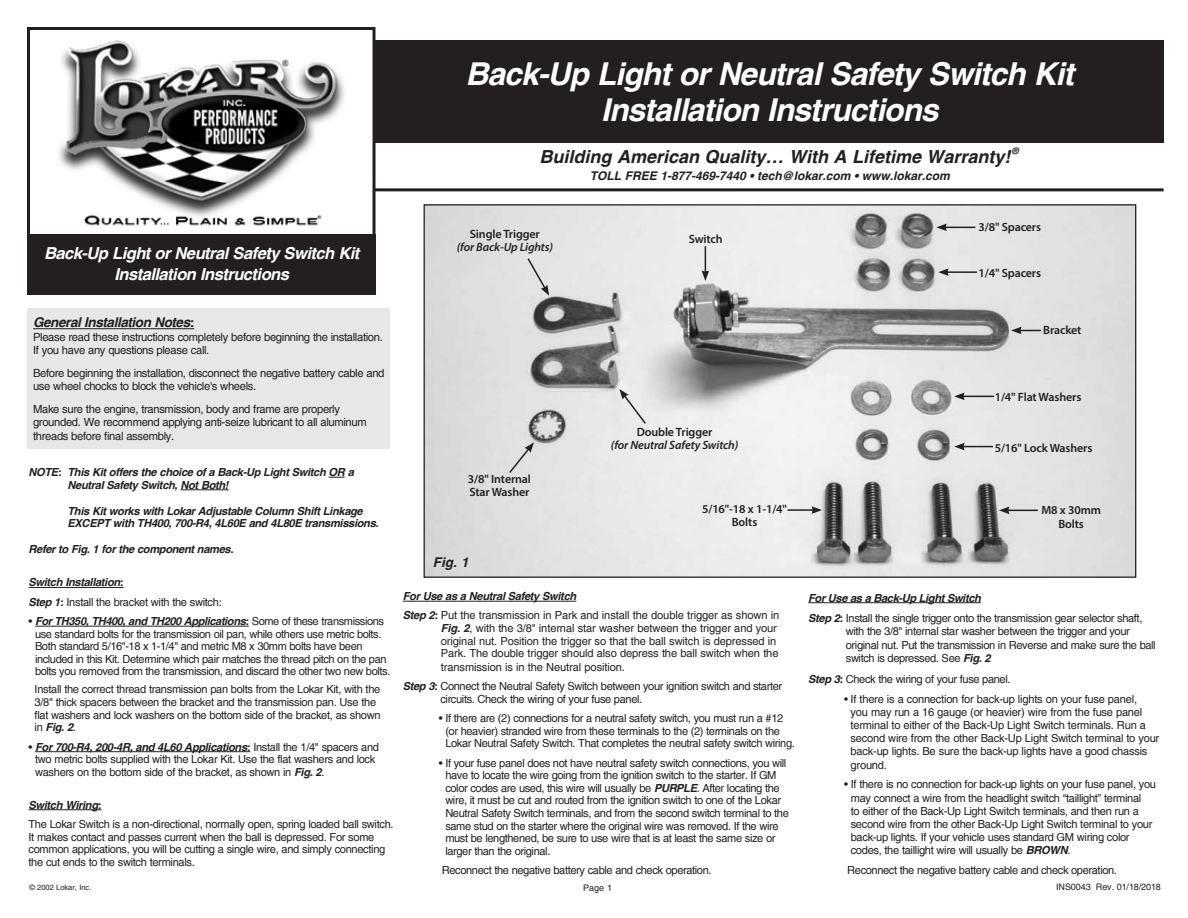
<style>
.page{position:relative;width:1188px;height:918px;background:#fff}
.page>*{position:absolute;margin:0;border:0;box-sizing:border-box;transform-origin:0 0}
.t1{font:italic 700 31.5px/36px "Helvetica";letter-spacing:-.025em;color:#fff;text-align:center}
.t2{font:italic 700 18px "Helvetica";color:#231f20}
.t3{font:italic 700 16.5px/21px "Helvetica";letter-spacing:-.03em;color:#fff;text-align:center}
.t4{font:italic 700 13.5px "Helvetica";letter-spacing:-.03em;color:#231f20}
.t5{font:600 12px/13.5px "Myriad Pro";letter-spacing:-.01em;color:#231f20;text-align:center}
.t6{font:italic 700 12px "Helvetica";color:#231f20}
.t7{font:italic 600 12px "Myriad Pro";letter-spacing:-.01em;color:#231f20}
.t8{font:11.25px/13.5px "Helvetica";letter-spacing:-.03em;color:#231f20}
.t9{font:11.1px/12.6px "Helvetica";letter-spacing:-.03em;color:#231f20}
.t10{font:11.1px/12.9px "Helvetica";letter-spacing:-.01em;color:#231f20}
.t11{font:italic 700 11.1px/12.6px "Helvetica";letter-spacing:-.03em;color:#231f20}
.t12{font:9px "Helvetica";letter-spacing:-.01em;color:#231f20}
.t13{font:italic 700 9px "Helvetica";color:#231f20}
.t14{font:7.5px "Helvetica";color:#231f20}
.s1{font-weight:700;font-style:italic}
</style>
<div class="page">
<div style="left:364px;top:41px;width:800px;height:102px;background:#231f20"></div>
<hr style="left:366px;top:188px;width:798px;height:3px;background:#231f20">
<div style="left:28px;top:28px;width:346px;height:263px;background:#fff"></div>
<img style="left:58px;top:40px;width:287px;height:186px">
<div style="left:27px;top:27px;width:349px;height:266px;border:3px solid #231f20"></div>
<div style="left:27px;top:234px;width:348px;height:60px;background:#231f20"></div>
<div style="left:27px;top:308px;width:363px;height:141px;background:#e6e7e8"></div>
<hr style="left:33px;top:328px;width:161px;height:1px;background:#231f20">
<svg style="left:329px;top:477px;width:16px;height:1px"></svg>
<hr style="left:180px;top:490px;width:49px;height:1px;background:#231f20">
<hr style="left:29px;top:587px;width:95px;height:1px;background:#231f20">
<hr style="left:35px;top:626px;width:214px;height:1px;background:#231f20">
<hr style="left:35px;top:751px;width:215px;height:1px;background:#231f20">
<hr style="left:29px;top:809px;width:73px;height:1px;background:#231f20">
<img style="left:426px;top:206px;width:708px;height:370px">
<hr style="left:808px;top:602px;width:173px;height:1px;background:#231f20">
<hr style="left:403px;top:601px;width:173px;height:1px;background:#231f20">
<svg style="left:526px;top:257px;width:23px;height:39px"></svg>
<svg style="left:619px;top:389px;width:28px;height:36px"></svg>
<svg style="left:508px;top:442px;width:26px;height:33px"></svg>
<hr style="left:962px;top:446px;width:31px;height:1px;background:#231f20">
<svg style="left:954px;top:443px;width:11px;height:7px"></svg>
<hr style="left:1007px;top:510px;width:31px;height:1px;background:#231f20">
<svg style="left:999px;top:507px;width:11px;height:7px"></svg>
<hr style="left:787px;top:509px;width:27px;height:2px;background:#231f20">
<svg style="left:812px;top:506px;width:10px;height:8px"></svg>
<hr style="left:962px;top:396px;width:32px;height:1px;background:#231f20">
<svg style="left:954px;top:393px;width:11px;height:7px"></svg>
<svg style="left:1011px;top:327px;width:30px;height:7px"></svg>
<hr style="left:946px;top:271px;width:31px;height:2px;background:#231f20">
<svg style="left:938px;top:268px;width:11px;height:8px"></svg>
<hr style="left:945px;top:227px;width:30px;height:1px;background:#231f20">
<svg style="left:936px;top:224px;width:11px;height:7px"></svg>
<svg style="left:702px;top:246px;width:7px;height:35px"></svg>
<h1 class="t1" style="left:466px;top:56px;width:610px">Back-Up Light or Neutral Safety Switch Kit<br>Installation Instructions</h1>
<p class="t13" style="left:1012px;top:146px;width:8px">®</p>
<h2 class="t2" style="left:540px;top:146px;width:473px">Building American Quality… With A Lifetime Warranty!</h2>
<p class="t6" style="left:590px;top:169px;width:362px">TOLL FREE 1-877-469-7440 • tech@lokar.com • www.lokar.com</p>
<h3 class="t3" style="left:44px;top:243px;width:317px">Back-Up Light or Neutral Safety Switch Kit<br>Installation Instructions</h3>
<p class="t5" style="left:470px;top:226px;width:72px">Single Trigger</p>
<p class="t7" style="left:457px;top:239px;width:98px">(for Back-Up Lights)</p>
<p class="t5" style="left:689px;top:232px;width:35px">Switch</p>
<p class="t5" style="left:978px;top:220px;width:64px">3/8" Spacers</p>
<p class="t5" style="left:978px;top:266px;width:64px">1/4" Spacers</p>
<p class="t4" style="left:33px;top:315px;width:163px">General Installation Notes:</p>
<p class="t8" style="left:33px;top:330px;width:351px">Please read these instructions completely before beginning the installation.<br>If you have any questions please call.</p>
<p class="t8" style="left:33px;top:366px;width:353px">Before beginning the installation, disconnect the negative battery cable and use wheel chocks to block the vehicle's wheels.</p>
<p class="t8" style="left:33px;top:402px;width:335px">Make sure the engine, transmission, body and frame are properly grounded. We recommend applying anti-seize lubricant to all aluminum threads before final assembly.</p>
<p class="t11" style="left:68px;top:466px;width:288px;text-indent:-39px">NOTE: This Kit offers the choice of a Back-Up Light Switch OR a<br>Neutral Safety Switch, Not Both!</p>
<p class="t11" style="left:68px;top:505px;width:313px">This Kit works with Lokar Adjustable Column Shift Linkage<br>EXCEPT with TH400, 700-R4, 4L60E and 4L80E transmissions.</p>
<p class="t11" style="left:29px;top:543px;width:207px">Refer to Fig. 1 for the component names.</p>
<p class="t9" style="left:29px;top:573px;width:195px;line-height:19.4px"><span class="s1">Switch Installation:<br>Step 1:</span> Install the bracket with the switch:</p>
<p class="t9" style="left:35px;top:615px;width:357px;text-indent:-7px">• <span class="s1">For TH350, TH400, and TH200 Applications:</span> Some of these transmissions use standard bolts for the transmission oil pan, while others use metric bolts.<br>Both standard 5/16"-18 x 1-1/4" and metric M8 x 30mm bolts have been included in this Kit. Determine which pair matches the thread pitch on the pan bolts you removed from the transmission, and discard the other two new bolts.</p>
<p class="t9" style="left:35px;top:683px;width:347px">Install the correct thread transmission pan bolts from the Lokar Kit, with the 3/8" thick spacers between the bracket and the transmission pan. Use the flat washers and lock washers on the bottom side of the bracket, as shown in <span class="s1">Fig. 2</span>.</p>
<p class="t9" style="left:35px;top:740px;width:345px;text-indent:-7px">• <span class="s1">For 700-R4, 200-4R, and 4L60 Applications:</span> Install the 1/4" spacers and two metric bolts supplied with the Lokar Kit. Use the flat washers and lock washers on the bottom side of the bracket, as shown in <span class="s1">Fig. 2</span>.</p>
<p class="t11" style="left:29px;top:799px;width:75px">Switch Wiring:</p>
<p class="t9" style="left:29px;top:818px;width:367px">The Lokar Switch is a non-directional, normally open, spring loaded ball switch.<br>It makes contact and passes current when the ball is depressed. For some common applications, you will be cutting a single wire, and simply connecting the cut ends to the switch terminals.</p>
<p class="t5" style="left:1043px;top:323px;width:40px">Bracket</p>
<p class="t5" style="left:468px;top:472px;width:65px;text-align:left">3/8" Internal<br>Star Washer</p>
<p class="t4" style="left:433px;top:554px;width:37px">Fig. 1</p>
<p class="t5" style="left:637px;top:425px;width:77px">Double Trigger</p>
<p class="t7" style="left:611px;top:438px;width:129px">(for Neutral Safety Switch)</p>
<p class="t5" style="left:995px;top:389px;width:88px">1/4" Flat Washers</p>
<p class="t5" style="left:995px;top:441px;width:99px">5/16" Lock Washers</p>
<p class="t5" style="left:702px;top:502px;width:86px">5/16"-18 x 1-1/4"<br>Bolts</p>
<p class="t5" style="left:1041px;top:503px;width:61px">M8 x 30mm<br>Bolts</p>
<p class="t10" style="left:403px;top:587px;width:378px;line-height:19.4px"><span class="s1">For Use as a Neutral Safety Switch<br>Step 2:</span> Put the transmission in Park and install the double trigger as shown in</p>
<p class="t10" style="left:441px;top:622px;width:339px"><span class="s1">Fig. 2</span>, with the 3/8" internal star washer between the trigger and your original nut. Position the trigger so that the ball switch is depressed in Park. The double trigger should also depress the ball switch when the transmission is in the Neutral position.</p>
<p class="t9" style="left:440px;top:680px;width:343px;text-indent:-38px"><span class="s1">Step 3:</span> Connect the Neutral Safety Switch between your ignition switch and starter circuits. Check the wiring of your fuse panel.</p>
<p class="t9" style="left:445px;top:712px;width:351px;text-indent:-7px">• If there are (2) connections for a neutral safety switch, you must run a #12 (or heavier) stranded wire from these terminals to the (2) terminals on the<br>Lokar Neutral Safety Switch. That completes the neutral safety switch wiring.</p>
<p class="t9" style="left:445px;top:756px;width:345px;text-indent:-7px">• If your fuse panel does not have neutral safety switch connections, you will have to locate the wire going from the ignition switch to the starter. If GM color codes are used, this wire will usually be <span class="s1">PURPLE</span>. After locating the wire, it must be cut and routed from the ignition switch to one of the Lokar Neutral Safety Switch terminals, and from the second switch terminal to the same stud on the starter where the original wire was removed. If the wire must be lengthened, be sure to use wire that is at least the same size or larger than the original.</p>
<p class="t9" style="left:442px;top:864px;width:271px">Reconnect the negative battery cable and check operation.</p>
<p class="t9" style="left:808px;top:588px;width:336px;line-height:20.2px"><span class="s1">For Use as a Back-Up Light Switch<br>Step 2:</span> Install the single trigger onto the transmission gear selector shaft,</p>
<p class="t9" style="left:846px;top:625px;width:311px;line-height:13.5px">with the 3/8" internal star washer between the trigger and your original nut. Put the transmission in Reverse and make sure the ball switch is depressed. See <span class="s1">Fig. 2</span></p>
<p class="t9" style="left:808px;top:672px;width:204px"><span class="s1">Step 3:</span> Check the wiring of your fuse panel.</p>
<p class="t9" style="left:851px;top:692px;width:310px;line-height:13.2px;text-indent:-6px">• If there is a connection for back-up lights on your fuse panel,<br>you may run a 16 gauge (or heavier) wire from the fuse panel terminal to either of the Back-Up Light Switch terminals. Run a second wire from the other Back-Up Light Switch terminal to your back-up lights. Be sure the back-up lights have a good chassis ground.</p>
<p class="t9" style="left:851px;top:778px;width:307px;line-height:13.2px;text-indent:-7px">• If there is no connection for back-up lights on your fuse panel, you may connect a wire from the headlight switch “taillight” terminal<br>to either of the Back-Up Light Switch terminals, and then run a second wire from the other Back-Up Light Switch terminal to your back-up lights. If your vehicle uses standard GM wiring color codes, the taillight wire will usually be <span class="s1">BROWN</span>.</p>
<p class="t9" style="left:847px;top:864px;width:271px">Reconnect the negative battery cable and check operation.</p>
<p class="t14" style="left:29px;top:883px;width:64px">© 2002 Lokar, Inc.</p>
<p class="t12" style="left:583px;top:883px;width:30px">Page 1</p>
<p class="t12" style="left:1056px;top:881px;width:106px">INS0043 Rev. 01/18/2018</p>
</div>
